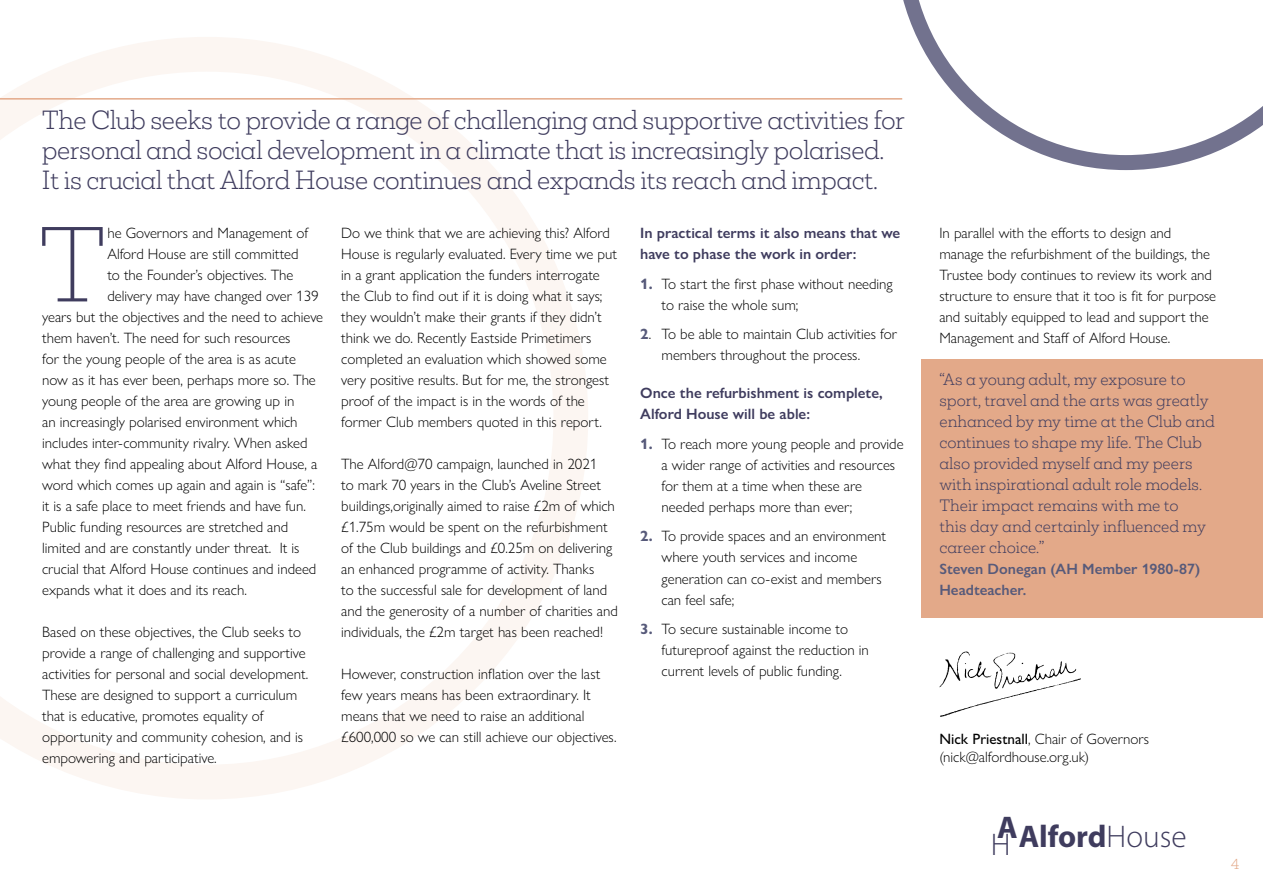
<style>
.page{position:relative;width:1263px;height:893px;background:#fff}
.page>*{position:absolute;margin:0;border:0;box-sizing:border-box;transform-origin:0 0}
.t1{font:100 97.95px "Mokoko";color:#3f3c5e}
.t2{font:700 31.35px "Myriad Pro";letter-spacing:-.005em;color:#3f3c5e}
.t3{font:300 31.35px "Myriad Pro";color:#3f3c5e}
.t4{font:300 24px/30px "Mokoko";letter-spacing:-.02em;color:#3f3c5e}
.t5{font:300 15px/21px "Gill Sans Nova";color:#000}
.t6{font:300 15px/21px "Mokoko";color:#3f3c5e}
.t7{font:600 15px/21px "Gill Sans Nova";color:#3f3c5e}
.t8{font:600 15px/21px "Gill Sans Nova";color:#575a7a}
.t9{font:300 13.5px "Mokoko";color:#e3a989}
.s1{font-weight:700;color:#575a7a}
.s2{font-weight:500}
.s3{font-weight:300}
</style>
<div class="page">
<div style="left:921px;top:359px;width:342px;height:259px;background:#e3a989"></div>
<svg style="left:0;top:37px;width:588px;height:762px"></svg>
<svg style="left:939px;top:651px;width:142px;height:66px"></svg>
<hr style="left:0;top:98px;width:902px;height:2px;background:#e3a989">
<svg style="left:895px;top:0;width:368px;height:170px"></svg>
<h3 class="t4" style="left:42px;top:104px;width:865px">The Club seeks to provide a range of challenging and supportive activities for personal and social development in a climate that is increasingly polarised.<br>It is crucial that Alford House continues and expands its reach and impact.</h3>
<h1 class="t1" style="left:37px;top:199px;width:71px">T</h1>
<p class="t5" style="left:107px;top:223px;width:202px">he Governors and Management of</p>
<p class="t5" style="left:107px;top:244px;width:193px">Alford House are still committed</p>
<p class="t5" style="left:107px;top:265px;width:188px">to the Founder’s objectives. The</p>
<p class="t5" style="left:107px;top:286px;width:213px">delivery may have changed over 139</p>
<p class="t5" style="left:42px;top:307px;width:283px">years but the objectives and the need to achieve</p>
<p class="t5" style="left:42px;top:328px;width:250px">them haven’t. The need for such resources</p>
<p class="t5" style="left:42px;top:349px;width:255px">for the young people of the area is as acute</p>
<p class="t5" style="left:42px;top:370px;width:275px">now as it has ever been, perhaps more so. The</p>
<p class="t5" style="left:42px;top:391px;width:254px">young people of the area are growing up in</p>
<p class="t5" style="left:42px;top:412px;width:257px">an increasingly polarised environment which</p>
<p class="t5" style="left:42px;top:433px;width:267px">includes inter-community rivalry. When asked</p>
<p class="t5" style="left:42px;top:454px;width:277px">what they find appealing about Alford House, a</p>
<p class="t5" style="left:42px;top:475px;width:274px">word which comes up again and again is “safe”:</p>
<p class="t5" style="left:42px;top:496px;width:265px">it is a safe place to meet friends and have fun.</p>
<p class="t5" style="left:42px;top:517px;width:248px">Public funding resources are stretched and</p>
<p class="t5" style="left:42px;top:538px;width:259px">limited and are constantly under threat. It is</p>
<p class="t5" style="left:42px;top:559px;width:276px">crucial that Alford House continues and indeed</p>
<p class="t5" style="left:42px;top:580px;width:206px">expands what it does and its reach.</p>
<p class="t5" style="left:42px;top:622px;width:268px">Based on these objectives, the Club seeks to provide a range of challenging and supportive activities for personal and social development.<br>These are designed to support a curriculum that is educative, promotes equality of opportunity and community cohesion, and is empowering and participative.</p>
<p class="t5" style="left:341px;top:223px;width:277px">Do we think that we are achieving this? Alford House is regularly evaluated. Every time we put in a grant application the funders interrogate the Club to find out if it is doing what it says; they wouldn’t make their grants if they didn’t think we do. Recently Eastside Primetimers completed an evaluation which showed some very positive results. But for me, the strongest proof of the impact is in the words of the former Club members quoted in this report.</p>
<p class="t5" style="left:341px;top:454px;width:278px">The Alford@70 campaign, launched in 2021<br>to mark 70 years in the Club’s Aveline Street buildings,originally aimed to raise £2m of which £1.75m would be spent on the refurbishment of the Club buildings and £0.25m on delivering an enhanced programme of activity. Thanks<br>to the successful sale for development of land and the generosity of a number of charities and individuals, the £2m target has been reached!</p>
<p class="t5" style="left:341px;top:664px;width:277px">However, construction inflation over the last few years means has been extraordinary. It means that we need to raise an additional £600,000 so we can still achieve our objectives.</p>
<p class="t7" style="left:640px;top:223px;width:261px">In practical terms it also means that we have to phase the work in order:</p>
<p class="t5" style="left:661px;top:273px;width:233px;text-indent:-21px"><span class="s1">1.</span> To start the first phase without needing to raise the whole sum;</p>
<p class="t5" style="left:661px;top:324px;width:237px;text-indent:-21px"><span class="s1">2</span>. To be able to maintain Club activities for members throughout the process.</p>
<p class="t7" style="left:640px;top:383px;width:244px">Once the refurbishment is complete,<br>Alford House will be able:</p>
<p class="t5" style="left:661px;top:433px;width:243px;text-indent:-21px"><span class="s1">1.</span> To reach more young people and provide a wider range of activities and resources for them at a time when these are needed perhaps more than ever;</p>
<p class="t5" style="left:661px;top:526px;width:226px;text-indent:-21px"><span class="s1">2.</span> To provide spaces and an environment where youth services and income generation can co-exist and members can feel safe;</p>
<p class="t5" style="left:661px;top:618px;width:209px;text-indent:-21px"><span class="s1">3.</span> To secure sustainable income to futureproof against the reduction in current levels of public funding.</p>
<p class="t5" style="left:939px;top:223px;width:278px">In parallel with the efforts to design and manage the refurbishment of the buildings, the Trustee body continues to review its work and structure to ensure that it too is fit for purpose and suitably equipped to lead and support the Management and Staff of Alford House.</p>
<p class="t6" style="left:939px;top:369px;width:277px">“As a young adult, my exposure to sport, travel and the arts was greatly enhanced by my time at the Club and continues to shape my life. The Club also provided myself and my peers with inspirational adult role models.<br>Their impact remains with me to<br>this day and certainly influenced my career choice.”</p>
<p class="t8" style="left:939px;top:559px;width:262px">Steven Donegan (AH Member 1980-87)<br>Headteacher.</p>
<p class="t5" style="left:939px;top:730px;width:211px;line-height:18px"><span class="s2">Nick Priestnall</span>, Chair of Governors (nick@alfordhouse.org.uk)</p>
<h2 class="t2" style="left:997px;top:816px;width:191px">AAlford<span class="s3">House</span></h2>
<h2 class="t3" style="left:991px;top:826px;width:21px">H</h2>
<p class="t9" style="left:1231px;top:855px;width:10px">4</p>
</div>
